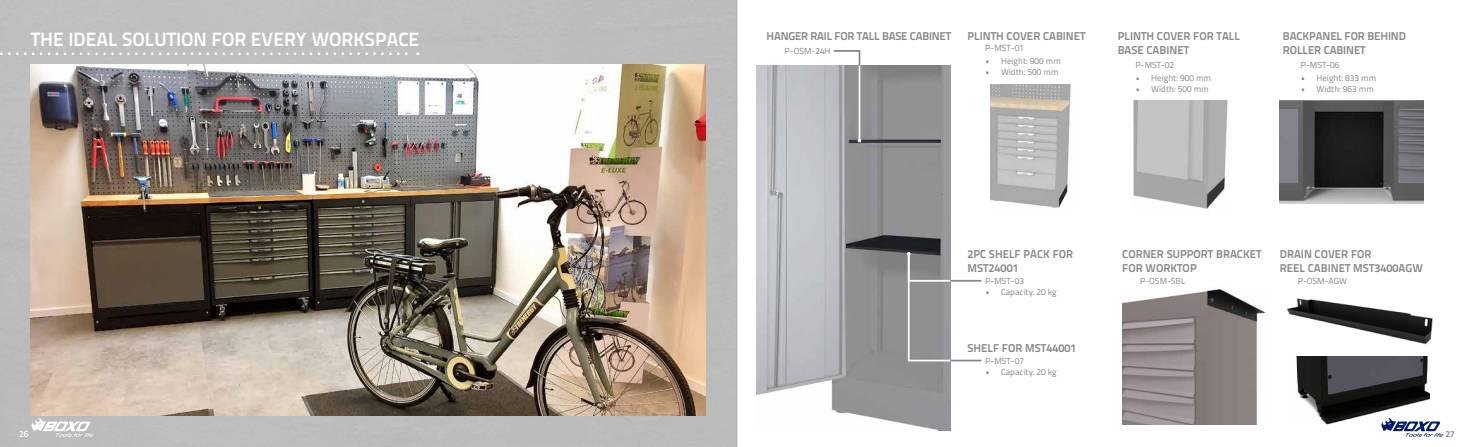
<style>
.page{position:relative;width:1474px;height:447px;background:#fff}
.page>*{position:absolute;margin:0;border:0;box-sizing:border-box;transform-origin:0 0}
.t1{font:19.25px "Titillium Text 25 L 800 wt";color:#fff}
.t2{font:11.38px/13.7px "Titillium Text 25 L 800 wt";color:#878787}
.t3{font:11.38px "Titillium Text 25 L 800 wt";letter-spacing:-.02em;color:#878787}
.t4{font:8.75px "Titillium Text 25 L 400 wt";color:#878787}
.t5{font:8.75px "Titillium Text 25 L 800 wt";color:#878787}
.t6{font:8.75px "Titillium Text 25 L 800 wt";color:#fff}
</style>
<div class="page">
<img style="left:756px;top:66px;width:194px;height:364px">
<img style="left:1122px;top:289px;width:144px;height:135px">
<img style="left:1296px;top:356px;width:133px;height:68px">
<svg style="left:1381px;top:418px;width:62px;height:18px"></svg>
<img style="left:990px;top:85px;width:81px;height:123px">
<img style="left:1133px;top:101px;width:95px;height:108px">
<img style="left:1287px;top:298px;width:146px;height:47px">
<img style="left:1279px;top:101px;width:144px;height:102px">
<div style="left:0;top:0;width:737px;height:446px;background:#bebdbd"></div>
<svg style="left:0;top:52px;width:418px;height:3px"></svg>
<img style="left:31px;top:65px;width:674px;height:350px">
<svg style="left:32px;top:418px;width:61px;height:18px"></svg>
<svg style="left:907px;top:252px;width:75px;height:110px"></svg>
<hr style="left:950px;top:359px;width:31px;height:2px;background:#878787">
<svg style="left:832px;top:50px;width:29px;height:92px"></svg>
<hr style="left:737px;top:0;width:1px;height:446px;background:#878787">
<h1 class="t1" style="left:31px;top:24px;width:390px">THE IDEAL SOLUTION FOR EVERY WORKSPACE</h1>
<p class="t6" style="left:19px;top:426px;width:11px">26</p>
<p class="t3" style="left:766px;top:27px;width:186px">HANGER RAIL FOR TALL BASE CABINET</p>
<p class="t4" style="left:784px;top:44px;width:48px">P-OSM-24H</p>
<p class="t2" style="left:967px;top:29px;width:120px">PLINTH COVER CABINET</p>
<p class="t4" style="left:985px;top:55px;width:77px">• Height: 900 mm</p>
<p class="t4" style="left:985px;top:65px;width:75px">• Width: 500 mm</p>
<p class="t4" style="left:985px;top:42px;width:40px">P-MST-01</p>
<p class="t2" style="left:1117px;top:29px;width:124px">PLINTH COVER FOR TALL<br>BASE CABINET</p>
<p class="t4" style="left:1135px;top:71px;width:77px">• Height: 900 mm</p>
<p class="t4" style="left:1135px;top:82px;width:75px">• Width: 500 mm</p>
<p class="t4" style="left:1135px;top:58px;width:40px">P-MST-02</p>
<p class="t2" style="left:1282px;top:29px;width:125px">BACKPANEL FOR BEHIND<br>ROLLER CABINET</p>
<p class="t4" style="left:1300px;top:71px;width:77px">• Height: 833 mm</p>
<p class="t4" style="left:1300px;top:82px;width:75px">• Width: 963 mm</p>
<p class="t4" style="left:1300px;top:58px;width:40px">P-MST-06</p>
<p class="t2" style="left:967px;top:246px;width:107px">2PC SHELF PACK FOR<br>MST24001</p>
<p class="t4" style="left:985px;top:285px;width:73px">• Capacity: 20 kg</p>
<p class="t4" style="left:985px;top:274px;width:40px">P-MST-03</p>
<p class="t2" style="left:967px;top:340px;width:111px">SHELF FOR MST44001</p>
<p class="t4" style="left:985px;top:365px;width:73px">• Capacity: 20 kg</p>
<p class="t4" style="left:985px;top:354px;width:40px">P-MST-07</p>
<p class="t2" style="left:1122px;top:246px;width:141px">CORNER SUPPORT BRACKET<br>FOR WORKTOP</p>
<p class="t4" style="left:1140px;top:274px;width:47px">P-OSM-SBL</p>
<p class="t2" style="left:1279px;top:246px;width:144px">DRAIN COVER FOR<br>REEL CABINET MST3400AGW</p>
<p class="t4" style="left:1297px;top:274px;width:51px">P-OSM-AGW</p>
<p class="t5" style="left:1445px;top:426px;width:11px">27</p>
</div>
